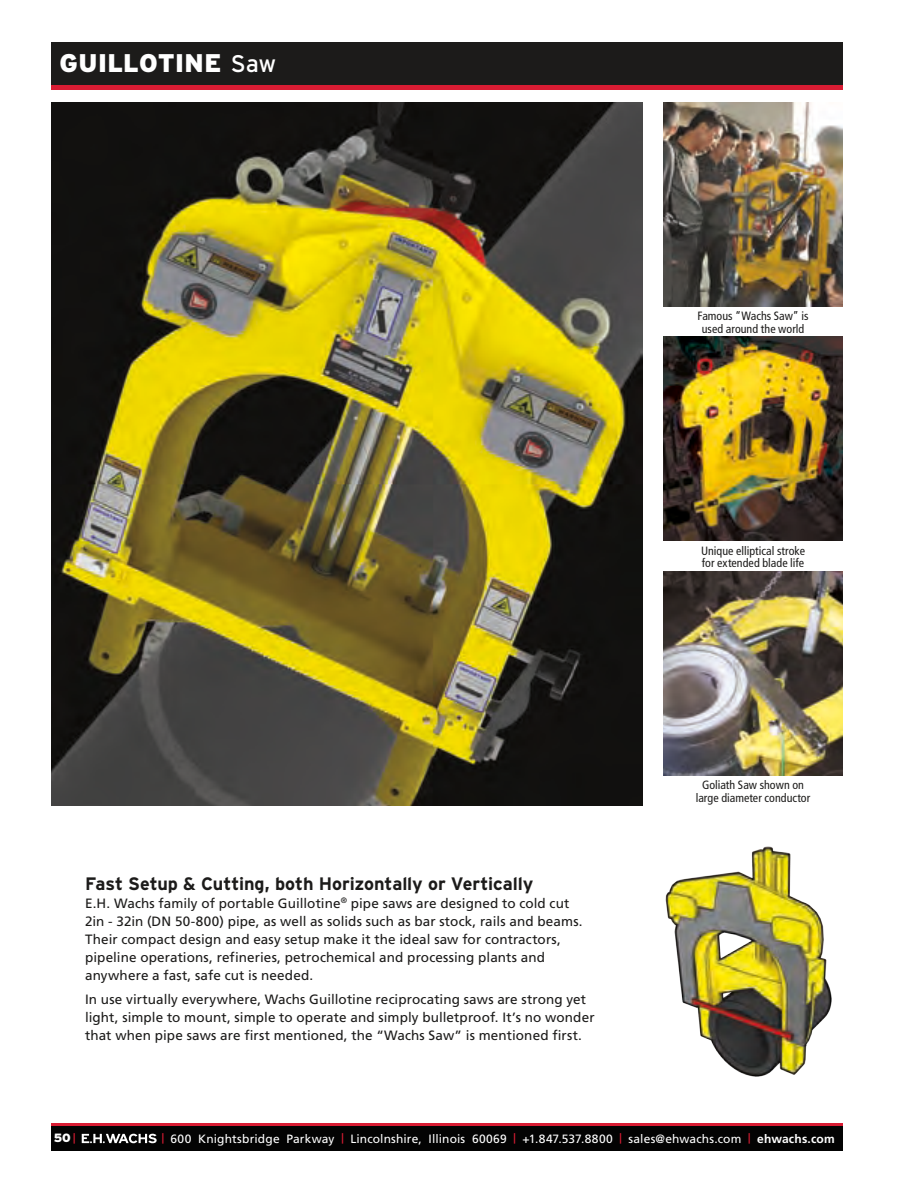
<style>
.page{position:relative;width:919px;height:1191px;background:#fff}
.page>*{position:absolute;margin:0;border:0;box-sizing:border-box;transform-origin:0 0}
.t1{font:900 25.5px "Interstate";letter-spacing:.015em;color:#fff}
.t2{font:700 18px "Interstate";letter-spacing:-.005em;color:#1c1b1a}
.t3{font:13.5px/18px "Frutiger";letter-spacing:.005em;color:#1c1b1a}
.t4{font:condensed 12px/12.8px "Frutiger";color:#1c1b1a;text-align:center}
.t5{font:12px "Frutiger";letter-spacing:.01em;color:#fff}
.t6{font:900 12px "Interstate";color:#fff}
.s1{font-weight:400;font-size:24px}
.s2{font-family:"Frutiger";font-weight:700;font-size:10.5px;color:#d91c33}
.s3{font-weight:700;font-size:10.5px;color:#d91c33}
.s4{font-weight:700}
</style>
<div class="page">
<div style="left:51px;top:1125px;width:791px;height:25px;background:#030303"></div>
<hr style="left:51px;top:1123px;width:791px;height:2px;background:#d91c33">
<hr style="left:51px;top:85px;width:791px;height:4px;background:#d91c33">
<svg style="left:82px;top:1133px;width:75px;height:10px"></svg>
<div style="left:51px;top:43px;width:791px;height:42px;background:#1c1b1a"></div>
<img style="left:665px;top:846px;width:167px;height:231px">
<img style="left:663px;top:571px;width:179px;height:204px">
<img style="left:663px;top:337px;width:179px;height:204px">
<img style="left:663px;top:102px;width:179px;height:204px">
<img style="left:51px;top:102px;width:591px;height:703px">
<h1 class="t1" style="left:60px;top:48px;width:218px">GUILLOTINE <span class="s1">Saw</span></h1>
<h1 class="t1" style="left:60px;top:48px;width:173px">SECTI N <span class="s1">title</span></h1>
<h2 class="t2" style="left:85px;top:873px;width:450px">Fast Setup &amp; Cutting, both Horizontally or Vertically</h2>
<p class="t3" style="left:85px;top:894px;width:499px">E.H. Wachs family of portable Guillotine<sup>®</sup> pipe saws are designed to cold cut 2in - 32in (DN 50-800) pipe, as well as solids such as bar stock, rails and beams.<br>Their compact design and easy setup make it the ideal saw for contractors, pipeline operations, refineries, petrochemical and processing plants and anywhere a fast, safe cut is needed.</p>
<p class="t3" style="left:85px;top:990px;width:511px">In use virtually everywhere, Wachs Guillotine reciprocating saws are strong yet light, simple to mount, simple to operate and simply bulletproof. It’s no wonder that when pipe saws are first mentioned, the “Wachs Saw” is mentioned first.</p>
<p class="t4" style="left:697px;top:309px;width:113px">Famous “Wachs Saw” is used around the world</p>
<p class="t4" style="left:701px;top:544px;width:105px;text-align:left">Unique elliptical stroke for extended blade life</p>
<p class="t4" style="left:695px;top:779px;width:116px">Goliath Saw shown on large diameter conductor</p>
<p class="t6" style="left:54px;top:1130px;width:23px">50 <span class="s2">|</span></p>
<p class="t5" style="left:162px;top:1131px;width:674px"><span class="s3">|</span> 600 Knightsbridge Parkway <span class="s3">|</span> Lincolnshire, Illinois 60069 <span class="s3">|</span> +1.847.537.8800 <span class="s3">|</span> sales@ehwachs.com <span class="s3">|</span> <span class="s4">ehwachs.com</span></p>
</div>
